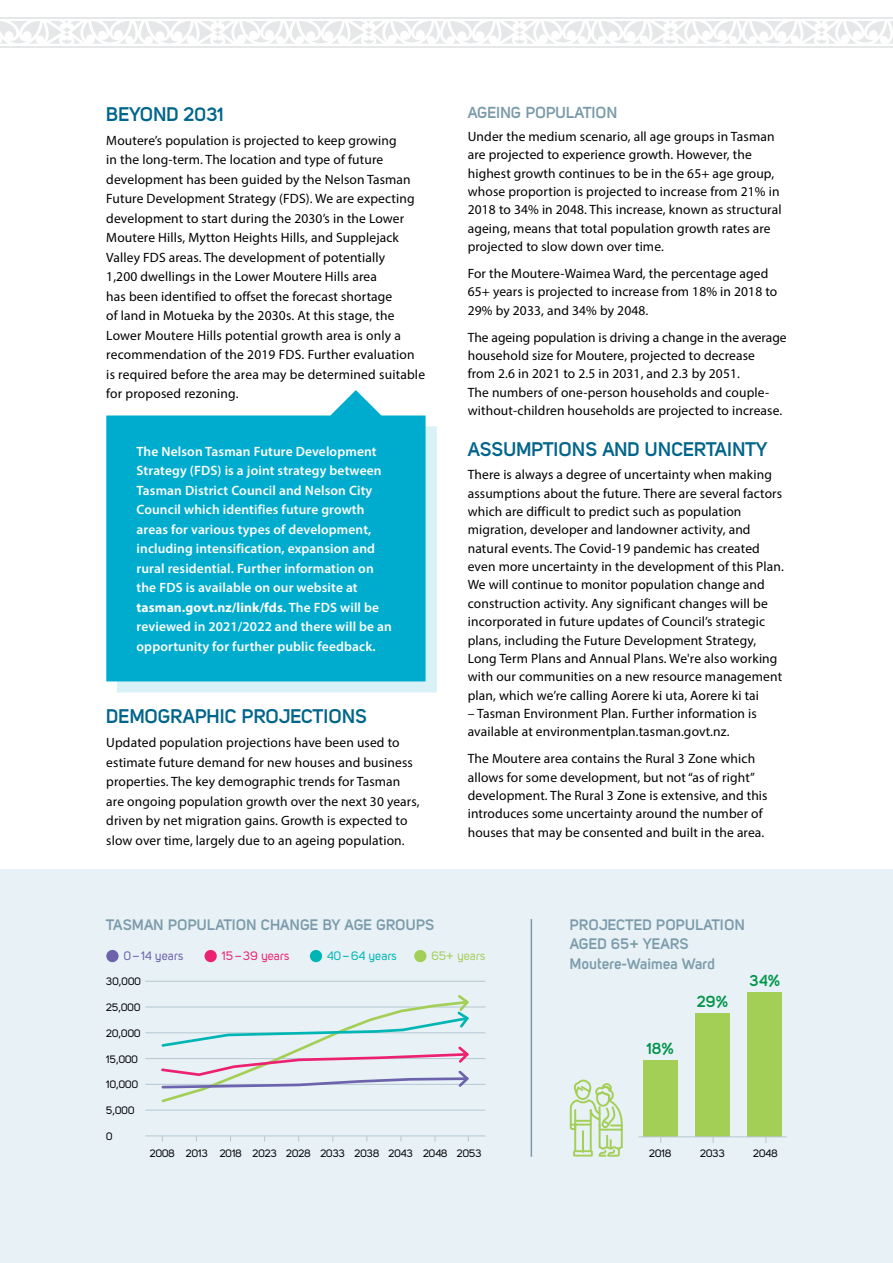
<style>
.page{position:relative;width:893px;height:1263px;background:#fff}
.page>*{position:absolute;margin:0;border:0;box-sizing:border-box;transform-origin:0 0}
.t1{font:700 19.5px "Uni Sans Semi";color:#00658b}
.t2{font:700 15.9px "Uni Sans Semi";color:#009447}
.t3{font:700 15.75px "Uni Sans Semi";color:#7b9aa9}
.t4{font:700 15px/19.5px "Uni Sans Semi";letter-spacing:.01em;color:#7b9aa9}
.t5{font:13.5px/18.3px "Myriad Pro";letter-spacing:.01em;color:#000}
.t6{font:600 13.5px/19.5px "Myriad Pro";letter-spacing:.01em;color:#fff}
.t7{font:12.3px "Uni Sans Regular";letter-spacing:.01em;color:#ed2171}
.t8{font:12.3px "Uni Sans Regular";letter-spacing:.01em;color:#00b6b4}
.t9{font:12.3px "Uni Sans Regular";letter-spacing:.01em;color:#6c63ac}
.t10{font:12.3px "Uni Sans Regular";letter-spacing:.01em;color:#a4cf57}
.t11{font:10.65px "Uni Sans Regular";color:#000}
.s1{font-weight:700}
</style>
<div class="page">
<div style="left:0;top:869px;width:893px;height:394px;background:#e7f1f6"></div>
<div style="left:106px;top:950px;width:13px;height:12px;background:#6c63ac;border-radius:50%"></div>
<div style="left:205px;top:950px;width:12px;height:12px;background:#ed2171;border-radius:50%"></div>
<div style="left:310px;top:950px;width:12px;height:12px;background:#00b6b4;border-radius:50%"></div>
<div style="left:414px;top:950px;width:12px;height:12px;background:#a4cf57;border-radius:50%"></div>
<hr style="left:145px;top:981px;width:340px;height:1px;background:#b5c8d3">
<hr style="left:145px;top:1032px;width:340px;height:1px;background:#b5c8d3">
<hr style="left:145px;top:1110px;width:340px;height:1px;background:#b5c8d3">
<hr style="left:145px;top:1058px;width:340px;height:1px;background:#b5c8d3">
<hr style="left:145px;top:1084px;width:340px;height:1px;background:#b5c8d3">
<hr style="left:145px;top:1006px;width:340px;height:1px;background:#b5c8d3">
<hr style="left:145px;top:1135px;width:340px;height:1px;background:#b5c8d3">
<svg style="left:159px;top:995px;width:312px;height:108px"></svg>
<hr style="left:531px;top:919px;width:1px;height:238px;background:#7b9aa9">
<div style="left:117px;top:400px;width:320px;height:292px;background:#00accd;opacity:.15"></div>
<svg style="left:106px;top:390px;width:320px;height:291px;background:#15b2d1"></svg>
<div style="left:643px;top:1060px;width:34px;height:76px;background:#a4cf57"></div>
<div style="left:696px;top:1013px;width:34px;height:123px;background:#a4cf57"></div>
<div style="left:748px;top:992px;width:34px;height:144px;background:#a4cf57"></div>
<svg style="left:570px;top:1079px;width:53px;height:78px"></svg>
<hr style="left:638px;top:1136px;width:149px;height:1px;background:#b5c8d3">
<hr style="left:138px;top:46px;width:151px;height:1px;background:#e6e7e8">
<hr style="left:138px;top:17px;width:151px;height:1px;background:#e6e7e8">
<hr style="left:289px;top:46px;width:151px;height:1px;background:#e6e7e8">
<hr style="left:289px;top:17px;width:151px;height:1px;background:#e6e7e8">
<hr style="left:0;top:46px;width:138px;height:1px;background:#e6e7e8">
<hr style="left:0;top:17px;width:138px;height:1px;background:#e6e7e8">
<hr style="left:591px;top:46px;width:151px;height:1px;background:#e6e7e8">
<hr style="left:591px;top:17px;width:151px;height:1px;background:#e6e7e8">
<hr style="left:742px;top:46px;width:151px;height:1px;background:#e6e7e8">
<hr style="left:742px;top:17px;width:151px;height:1px;background:#e6e7e8">
<hr style="left:440px;top:46px;width:151px;height:1px;background:#e6e7e8">
<hr style="left:440px;top:17px;width:151px;height:1px;background:#e6e7e8">
<svg style="left:0;top:21px;width:893px;height:23px"></svg>
<h1 class="t1" style="left:106px;top:102px;width:119px">BEYOND 2031</h1>
<p class="t5" style="left:106px;top:130px;width:320px;line-height:19.5px">Moutere’s population is projected to keep growing<br>in the long-term. The location and type of future development has been guided by the Nelson Tasman Future Development Strategy (FDS). We are expecting development to start during the 2030’s in the Lower Moutere Hills, Mytton Heights Hills, and Supplejack Valley FDS areas. The development of potentially<br>1,200 dwellings in the Lower Moutere Hills area<br>has been identified to offset the forecast shortage<br>of land in Motueka by the 2030s. At this stage, the Lower Moutere Hills potential growth area is only a recommendation of the 2019 FDS. Further evaluation is required before the area may be determined suitable for proposed rezoning.</p>
<p class="t6" style="left:137px;top:441px;width:257px">The Nelson Tasman Future Development Strategy (FDS) is a joint strategy between Tasman District Council and Nelson City Council which identifies future growth areas for various types of development, including intensification, expansion and rural residential. Further information on the FDS is available on our website at <span class="s1">tasman.govt.nz/link/fds</span>. The FDS will be reviewed in 2021/2022 and there will be an opportunity for further public feedback.</p>
<h1 class="t1" style="left:106px;top:705px;width:262px">DEMOGRAPHIC PROJECTIONS</h1>
<p class="t5" style="left:106px;top:733px;width:315px;line-height:19.5px">Updated population projections have been used to estimate future demand for new houses and business properties. The key demographic trends for Tasman are ongoing population growth over the next 30 years, driven by net migration gains. Growth is expected to slow over time, largely due to an ageing population.</p>
<p class="t3" style="left:468px;top:103px;width:151px">AGEING POPULATION</p>
<p class="t5" style="left:468px;top:127px;width:315px">Under the medium scenario, all age groups in Tasman are projected to experience growth. However, the highest growth continues to be in the 65+ age group, whose proportion is projected to increase from 21% in 2018 to 34% in 2048. This increase, known as structural ageing, means that total population growth rates are projected to slow down over time.</p>
<p class="t5" style="left:468px;top:264px;width:311px">For the Moutere-Waimea Ward, the percentage aged<br>65+ years is projected to increase from 18% in 2018 to<br>29% by 2033, and 34% by 2048.</p>
<p class="t5" style="left:468px;top:328px;width:320px">The ageing population is driving a change in the average household size for Moutere, projected to decrease<br>from 2.6 in 2021 to 2.5 in 2031, and 2.3 by 2051.<br>The numbers of one-person households and couple&shy;without-children households are projected to increase.</p>
<h1 class="t1" style="left:468px;top:438px;width:301px">ASSUMPTIONS AND UNCERTAINTY</h1>
<p class="t5" style="left:468px;top:465px;width:318px">There is always a degree of uncertainty when making assumptions about the future. There are several factors which are difficult to predict such as population migration, developer and landowner activity, and natural events. The Covid-19 pandemic has created even more uncertainty in the development of this Plan.<br>We will continue to monitor population change and construction activity. Any significant changes will be incorporated in future updates of Council’s strategic plans, including the Future Development Strategy, Long Term Plans and Annual Plans. We're also working with our communities on a new resource management plan, which we’re calling Aorere ki uta, Aorere ki tai</p>
<p class="t5" style="left:468px;top:704px;width:291px">– Tasman Environment Plan. Further information is available at environmentplan.tasman.govt.nz.</p>
<p class="t5" style="left:468px;top:749px;width:301px">The Moutere area contains the Rural 3 Zone which allows for some development, but not “as of right” development. The Rural 3 Zone is extensive, and this introduces some uncertainty around the number of houses that may be consented and built in the area.</p>
<p class="t4" style="left:106px;top:914px;width:330px">TASMAN POPULATION CHANGE BY AGE GROUPS</p>
<p class="t9" style="left:124px;top:949px;width:61px">0– 14 years</p>
<p class="t7" style="left:222px;top:949px;width:69px">15– 39 years</p>
<p class="t8" style="left:327px;top:949px;width:71px">40–64 years</p>
<p class="t10" style="left:431px;top:949px;width:56px">65+ years</p>
<p class="t11" style="left:106px;top:975px;width:36px">30,000</p>
<p class="t11" style="left:106px;top:1001px;width:36px">25,000</p>
<p class="t11" style="left:106px;top:1027px;width:36px">20,000</p>
<p class="t11" style="left:106px;top:1053px;width:33px">15,000</p>
<p class="t11" style="left:106px;top:1078px;width:33px">10,000</p>
<p class="t11" style="left:106px;top:1104px;width:30px">5,000</p>
<p class="t11" style="left:106px;top:1130px;width:8px">0</p>
<p class="t11" style="left:150px;top:1147px;width:333px">2008 2013 2018 2023 2028 2033 2038 2043 2048 2053</p>
<p class="t4" style="left:570px;top:914px;width:177px">PROJECTED POPULATION<br>AGED 65+ YEARS<br>Moutere-Waimea Ward</p>
<p class="t2" style="left:647px;top:1039px;width:28px">18%</p>
<p class="t2" style="left:697px;top:992px;width:32px">29%</p>
<p class="t2" style="left:749px;top:971px;width:32px">34%</p>
<p class="t11" style="left:649px;top:1147px;width:24px">2018</p>
<p class="t11" style="left:700px;top:1147px;width:26px">2033</p>
<p class="t11" style="left:753px;top:1147px;width:26px">2048</p>
</div>
